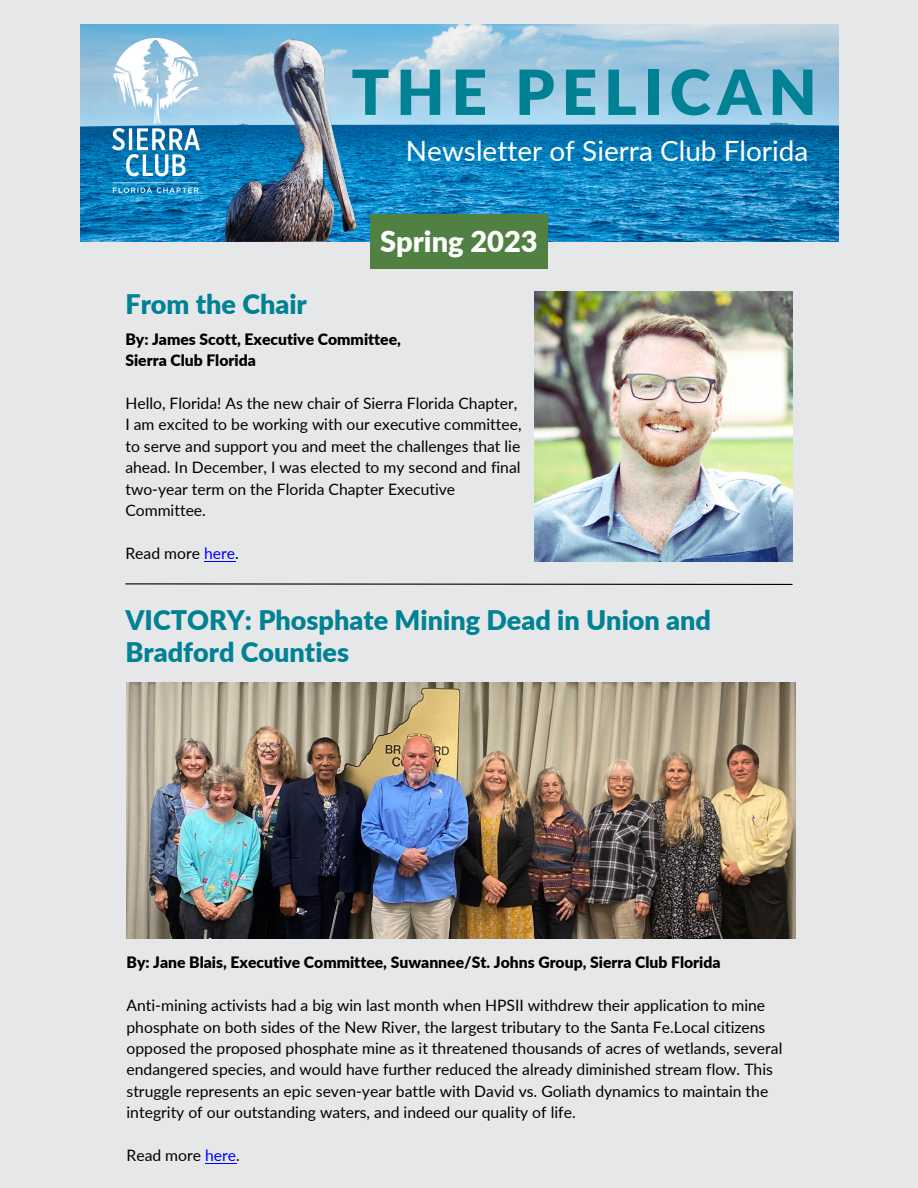
<style>
.page{position:relative;width:918px;height:1188px;background:#e6e7e8}
.page>*{position:absolute;margin:0;border:0;box-sizing:border-box;transform-origin:0 0}
.t1{font:900 62.25px "Lato";letter-spacing:.11em;color:#008294}
.t2{font:900 28.95px "Lato";color:#fff}
.t3{font:27.9px "Lato";color:#fff}
.t4{font:900 27px/31.5px "Lato";color:#008294}
.t5{font:15.75px/21.5px "Lato";color:#000}
.t6{font:900 15.75px/21.5px "Lato";color:#000}
.s1{color:#00f}
</style>
<div class="page">
<img style="left:80px;top:24px;width:758px;height:217px">
<img style="left:225px;top:38px;width:131px;height:204px">
<img style="left:112px;top:38px;width:88px;height:154px">
<div style="left:370px;top:215px;width:178px;height:54px;background:#508142"></div>
<svg style="left:125px;top:583px;width:668px;height:2px"></svg>
<img style="left:535px;top:291px;width:257px;height:270px">
<img style="left:127px;top:682px;width:669px;height:257px">
<hr style="left:204px;top:561px;width:31px;height:1px;background:#00f">
<hr style="left:205px;top:1163px;width:31px;height:1px;background:#00f">
<h1 class="t1" style="left:351px;top:54px;width:467px">THE PELICAN</h1>
<h3 class="t3" style="left:406px;top:134px;width:404px">Newsletter of Sierra Club Florida</h3>
<h2 class="t2" style="left:380px;top:224px;width:159px">Spring 2023</h2>
<h3 class="t4" style="left:125px;top:288px;width:183px">From the Chair</h3>
<p class="t6" style="left:125px;top:328px;width:277px">By: James Scott, Executive Committee,<br>Sierra Club Florida</p>
<p class="t5" style="left:125px;top:392px;width:398px">Hello, Florida! As the new chair of Sierra Florida Chapter, I am excited to be working with our executive committee, to serve and support you and meet the challenges that lie ahead. In December, I was elected to my second and final two-year term on the Florida Chapter Executive Committee.</p>
<p class="t5" style="left:125px;top:542px;width:115px">Read more <span class="s1">here</span>.</p>
<h3 class="t4" style="left:125px;top:604px;width:587px">VICTORY: Phosphate Mining Dead in Union and<br>Bradford Counties</h3>
<p class="t6" style="left:127px;top:952px;width:596px">By: Jane Blais, Executive Committee, Suwannee/St. Johns Group, Sierra Club Florida</p>
<p class="t5" style="left:127px;top:994px;width:657px">Anti-mining activists had a big win last month when HPSII withdrew their application to mine phosphate on both sides of the New River, the largest tributary to the Santa Fe.Local citizens opposed the proposed phosphate mine as it threatened thousands of acres of wetlands, several endangered species, and would have further reduced the already diminished stream flow. This struggle represents an epic seven-year battle with David vs. Goliath dynamics to maintain the integrity of our outstanding waters, and indeed our quality of life.</p>
<p class="t5" style="left:127px;top:1144px;width:115px">Read more <span class="s1">here</span>.</p>
</div>
